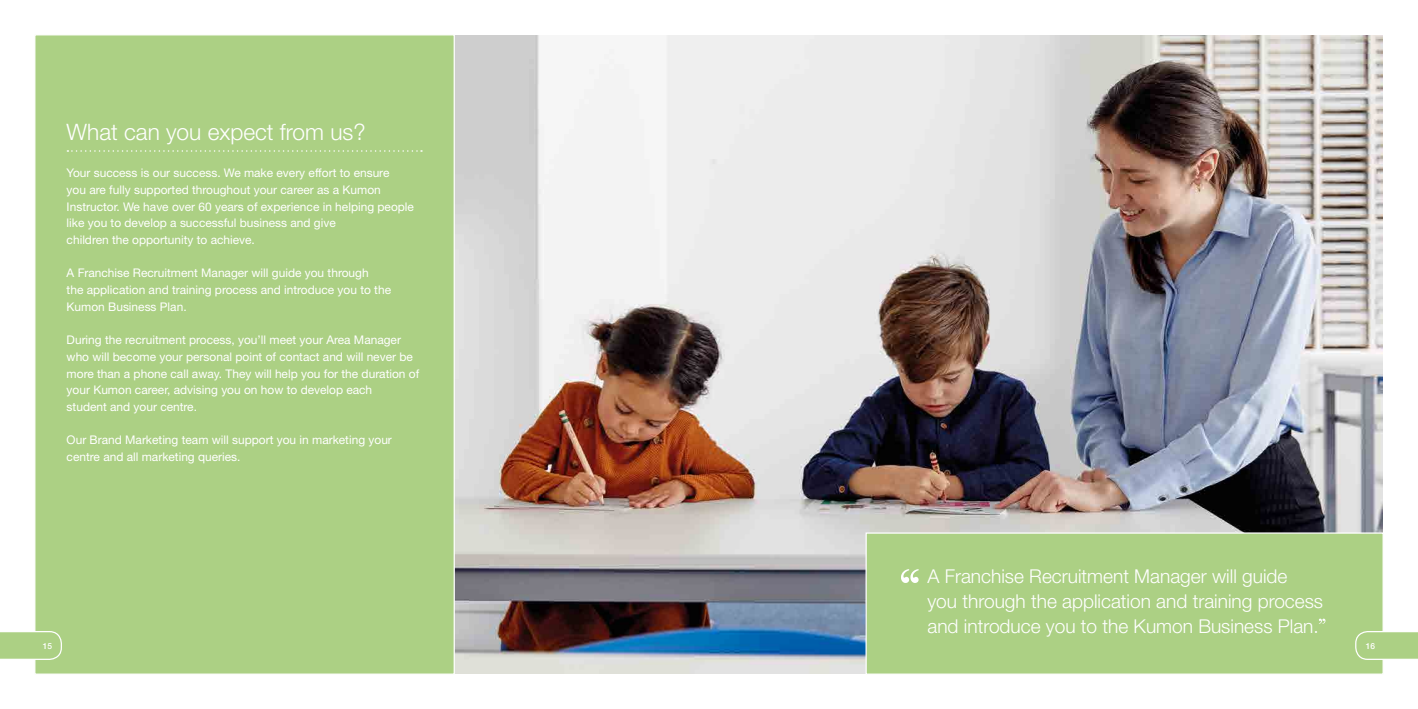
<style>
.page{position:relative;width:1418px;height:709px;background:#fff}
.page>*{position:absolute;margin:0;border:0;box-sizing:border-box;transform-origin:0 0}
.t1{font:300 22.62px "Helvetica Neue LT";color:#fff}
.t2{font:300 19.12px/25px "Helvetica Neue LT";color:#fff}
.t3{font:11.88px/16.8px "Helvetica Neue LT";color:#fff}
.t4{font:500 8.38px "Helvetica Neue LT";color:#fff}
</style>
<div class="page">
<img style="left:455px;top:35px;width:927px;height:638px">
<div style="left:864px;top:532px;width:519px;height:142px;background:#acd084"></div>
<div style="left:35px;top:35px;width:420px;height:639px;background:#acd084"></div>
<svg style="left:67px;top:150px;width:355px;height:2px"></svg>
<svg style="left:1318px;top:618px;width:7px;height:6px"></svg>
<svg style="left:901px;top:569px;width:17px;height:14px"></svg>
<svg style="left:1354px;top:630px;width:63px;height:30px;background:#b5d591"></svg>
<svg style="left:0;top:630px;width:63px;height:30px;background:#b5d591"></svg>
<h1 class="t1" style="left:67px;top:118px;width:300px">What can you expect from us?</h1>
<p class="t3" style="left:67px;top:164px;width:349px">Your success is our success. We make every effort to ensure<br>you are fully supported throughout your career as a Kumon Instructor. We have over 60 years of experience in helping people like you to develop a successful business and give<br>children the opportunity to achieve.</p>
<p class="t3" style="left:67px;top:264px;width:326px">A Franchise Recruitment Manager will guide you through<br>the application and training process and introduce you to the<br>Kumon Business Plan.</p>
<p class="t3" style="left:67px;top:331px;width:354px">During the recruitment process, you’ll meet your Area Manager who will become your personal point of contact and will never be more than a phone call away. They will help you for the duration of your Kumon career, advising you on how to develop each<br>student and your centre.</p>
<p class="t3" style="left:67px;top:431px;width:327px">Our Brand Marketing team will support you in marketing your centre and all marketing queries.</p>
<h2 class="t2" style="left:927px;top:563px;width:397px">A Franchise Recruitment Manager will guide<br>you through the application and training process and introduce you to the Kumon Business Plan.</h2>
<p class="t4" style="left:43px;top:640px;width:11px">15</p>
<p class="t4" style="left:1365px;top:640px;width:11px">16</p>
<p class="t4" style="left:43px;top:644px;width:11px">16</p>
<p class="t4" style="left:1369px;top:644px;width:11px">17</p>
</div>
